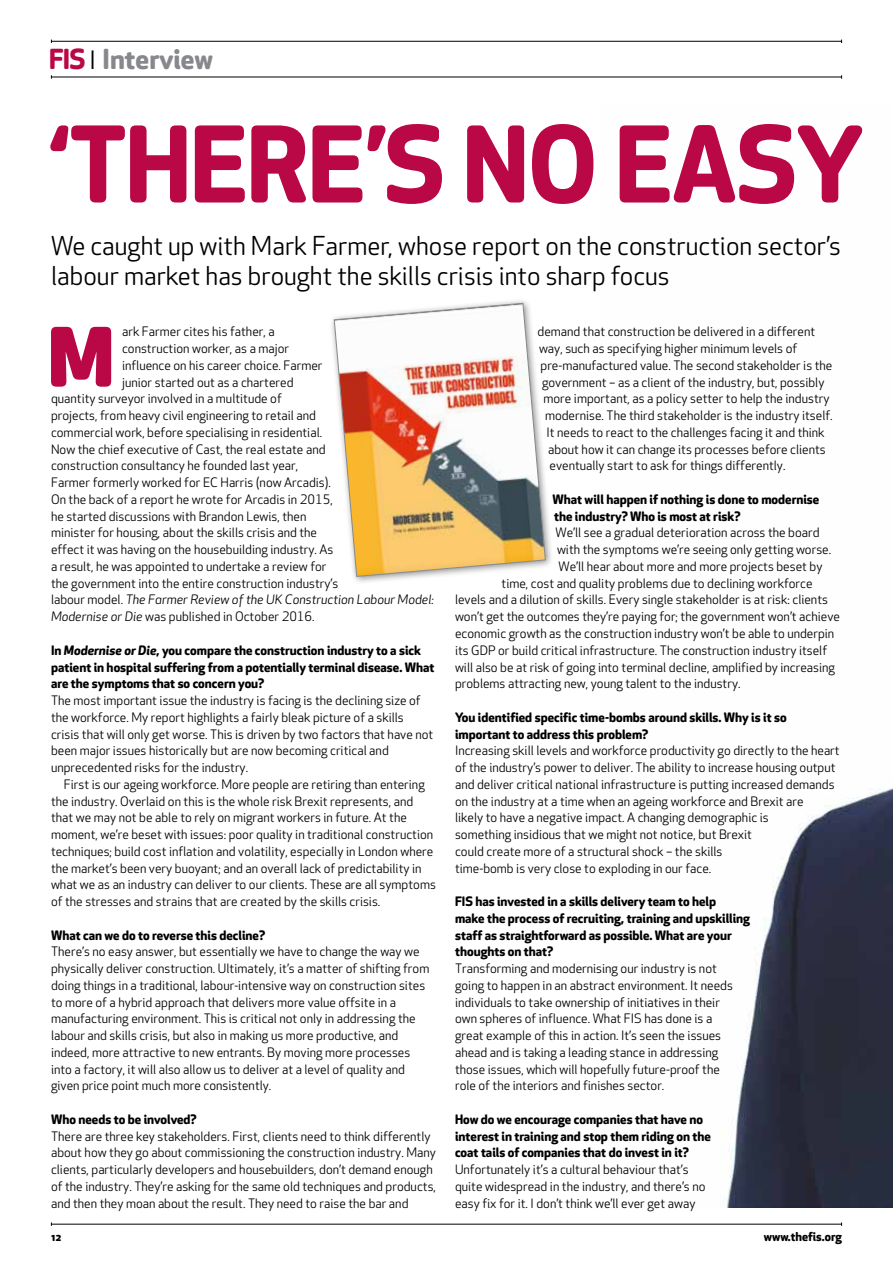
<style>
.page{position:relative;width:893px;height:1263px;background:#fff}
.page>*{position:absolute;margin:0;border:0;box-sizing:border-box;transform-origin:0 0}
.t1{font:700 102.75px "Apex Rounded";letter-spacing:-.01em;color:#b90845}
.t2{font:800 79.8px "Apex Rounded";color:#b90845}
.t3{font:700 27px "Apex Rounded";color:#86888c}
.t4{font:25.5px/30px "Apex Rounded";color:#000}
.t5{font:12.75px/16.8px "Apex Rounded";color:#000}
.t6{font:700 12.75px/16.8px "Apex Rounded";color:#000}
.t7{font:italic 12.75px "Apex Rounded";color:#000}
.t8{font:700 12px "Apex Rounded";color:#000}
.s1{color:#b90845}
.s2{color:#000}
.s3{font-style:normal}
.s4{font-style:italic}
</style>
<div class="page">
<img style="left:726px;top:788px;width:167px;height:420px">
<hr style="left:51px;top:41px;width:791px;height:1px;background:#000">
<hr style="left:51px;top:77px;width:791px;height:1px;background:#000">
<div style="left:328px;top:298px;width:226px;height:287px;background:#000;opacity:.45"></div>
<img style="left:333px;top:302px;width:213px;height:275px">
<hr style="left:51px;top:1224px;width:791px;height:1px;background:#000">
<h3 class="t3" style="left:49px;top:44px;width:165px"><span class="s1">FIS</span> <span class="s2">❘</span> Interview</h3>
<h1 class="t1" style="left:50px;top:104px;width:815px">‘THERE’S NO EASY</h1>
<h3 class="t4" style="left:51px;top:232px;width:791px">We caught up with Mark Farmer, whose report on the construction sector’s labour market has brought the skills crisis into sharp focus</h3>
<h2 class="t2" style="left:48px;top:313px;width:68px">M</h2>
<p class="t5" style="left:122px;top:324px;width:154px">ark Farmer cites his father, a</p>
<p class="t5" style="left:537px;top:324px;width:279px">demand that construction be delivered in a different</p>
<p class="t5" style="left:539px;top:341px;width:260px">way, such as specifying higher minimum levels of</p>
<p class="t5" style="left:540px;top:357px;width:293px">pre-manufactured value. The second stakeholder is the</p>
<p class="t5" style="left:542px;top:374px;width:284px">government – as a client of the industry, but, possibly</p>
<p class="t5" style="left:543px;top:391px;width:288px">more important, as a policy setter to help the industry</p>
<p class="t5" style="left:545px;top:408px;width:289px">modernise. The third stakeholder is the industry itself.</p>
<p class="t5" style="left:546px;top:424px;width:280px">It needs to react to the challenges facing it and think</p>
<p class="t5" style="left:548px;top:441px;width:279px">about how it can change its processes before clients</p>
<p class="t5" style="left:549px;top:458px;width:237px">eventually start to ask for things differently.</p>
<p class="t6" style="left:552px;top:491px;width:268px">What will happen if nothing is done to modernise the industry? Who is most at risk?</p>
<p class="t5" style="left:556px;top:525px;width:266px">We’ll see a gradual deterioration across the board</p>
<p class="t5" style="left:557px;top:542px;width:276px">with the symptoms we’re seeing only getting worse.</p>
<p class="t5" style="left:559px;top:558px;width:265px">We’ll hear about more and more projects beset by</p>
<p class="t5" style="left:502px;top:575px;width:313px">time, cost and quality problems due to declining workforce</p>
<p class="t5" style="left:455px;top:592px;width:374px">levels and a dilution of skills. Every single stakeholder is at risk: clients</p>
<p class="t5" style="left:455px;top:609px;width:386px">won’t get the outcomes they’re paying for; the government won’t achieve</p>
<p class="t5" style="left:455px;top:625px;width:381px">economic growth as the construction industry won’t be able to underpin</p>
<p class="t5" style="left:455px;top:642px;width:374px">its GDP or build critical infrastructure. The construction industry itself</p>
<p class="t5" style="left:455px;top:659px;width:382px">will also be at risk of going into terminal decline, amplified by increasing</p>
<p class="t5" style="left:455px;top:676px;width:287px">problems attracting new, young talent to the industry.</p>
<p class="t6" style="left:455px;top:709px;width:333px">You identified specific time-bombs around skills. Why is it so important to address this problem?</p>
<p class="t5" style="left:455px;top:743px;width:386px">Increasing skill levels and workforce productivity go directly to the heart of the industry’s power to deliver. The ability to increase housing output and deliver critical national infrastructure is putting increased demands on the industry at a time when an ageing workforce and Brexit are<br>likely to have a negative impact. A changing demographic is<br>something insidious that we might not notice, but Brexit<br>could create more of a structural shock – the skills<br>time-bomb is very close to exploding in our face.</p>
<p class="t6" style="left:455px;top:893px;width:297px">FIS has invested in a skills delivery team to help<br>make the process of recruiting, training and upskilling staff as straightforward as possible. What are your thoughts on that?</p>
<p class="t5" style="left:455px;top:960px;width:279px">Transforming and modernising our industry is not going to happen in an abstract environment. It needs individuals to take ownership of initiatives in their own spheres of influence. What FIS has done is a great example of this in action. It’s seen the issues ahead and is taking a leading stance in addressing those issues, which will hopefully future-proof the role of the interiors and finishes sector.</p>
<p class="t6" style="left:455px;top:1111px;width:257px">How do we encourage companies that have no interest in training and stop them riding on the coat tails of companies that do invest in it?</p>
<p class="t5" style="left:455px;top:1161px;width:252px">Unfortunately it’s a cultural behaviour that’s quite widespread in the industry, and there’s no easy fix for it. I don’t think we’ll ever get away</p>
<p class="t5" style="left:122px;top:341px;width:169px">construction worker, as a major</p>
<p class="t5" style="left:122px;top:357px;width:202px">influence on his career choice. Farmer</p>
<p class="t5" style="left:122px;top:374px;width:173px">junior started out as a chartered</p>
<p class="t5" style="left:51px;top:391px;width:232px">quantity surveyor involved in a multitude of</p>
<p class="t5" style="left:51px;top:408px;width:266px">projects, from heavy civil engineering to retail and</p>
<p class="t5" style="left:51px;top:424px;width:273px">commercial work, before specialising in residential.</p>
<p class="t5" style="left:51px;top:441px;width:276px">Now the chief executive of Cast, the real estate and</p>
<p class="t5" style="left:51px;top:458px;width:249px">construction consultancy he founded last year,</p>
<p class="t5" style="left:51px;top:475px;width:281px">Farmer formerly worked for EC Harris (now Arcadis).</p>
<p class="t5" style="left:51px;top:491px;width:283px">On the back of a report he wrote for Arcadis in 2015,</p>
<p class="t5" style="left:51px;top:508px;width:257px">he started discussions with Brandon Lewis, then</p>
<p class="t5" style="left:51px;top:525px;width:268px">minister for housing, about the skills crisis and the</p>
<p class="t5" style="left:51px;top:542px;width:284px">effect it was having on the housebuilding industry. As</p>
<p class="t5" style="left:51px;top:558px;width:277px">a result, he was appointed to undertake a review for</p>
<p class="t5" style="left:51px;top:575px;width:289px">the government into the entire construction industry’s</p>
<p class="t7" style="left:51px;top:593px;width:384px"><span class="s3">labour model.</span> The Farmer Review of the UK Construction Labour Model:</p>
<p class="t5" style="left:51px;top:609px;width:265px"><span class="s4">Modernise or Die</span> was published in October 2016.</p>
<p class="t6" style="left:51px;top:642px;width:385px">In <span class="s4">Modernise or Die</span>, you compare the construction industry to a sick patient in hospital suffering from a potentially terminal disease. What are the symptoms that so concern you?</p>
<p class="t5" style="left:51px;top:692px;width:384px">The most important issue the industry is facing is the declining size of the workforce. My report highlights a fairly bleak picture of a skills crisis that will only get worse. This is driven by two factors that have not been major issues historically but are now becoming critical and unprecedented risks for the industry.</p>
<p class="t5" style="left:51px;top:776px;width:386px;text-indent:13px">First is our ageing workforce. More people are retiring than entering the industry. Overlaid on this is the whole risk Brexit represents, and that we may not be able to rely on migrant workers in future. At the moment, we’re beset with issues: poor quality in traditional construction techniques; build cost inflation and volatility, especially in London where the market’s been very buoyant; and an overall lack of predictability in what we as an industry can deliver to our clients. These are all symptoms of the stresses and strains that are created by the skills crisis.</p>
<p class="t6" style="left:51px;top:927px;width:216px">What can we do to reverse this decline?</p>
<p class="t5" style="left:51px;top:944px;width:380px">There’s no easy answer, but essentially we have to change the way we physically deliver construction. Ultimately, it’s a matter of shifting from doing things in a traditional, labour-intensive way on construction sites to more of a hybrid approach that delivers more value offsite in a manufacturing environment. This is critical not only in addressing the labour and skills crisis, but also in making us more productive, and indeed, more attractive to new entrants. By moving more processes into a factory, it will also allow us to deliver at a level of quality and given price point much more consistently.</p>
<p class="t6" style="left:51px;top:1111px;width:147px">Who needs to be involved?</p>
<p class="t5" style="left:51px;top:1128px;width:386px">There are three key stakeholders. First, clients need to think differently about how they go about commissioning the construction industry. Many clients, particularly developers and housebuilders, don’t demand enough of the industry. They’re asking for the same old techniques and products, and then they moan about the result. They need to raise the bar and</p>
<p class="t8" style="left:51px;top:1230px;width:12px">12</p>
<p class="t8" style="left:764px;top:1230px;width:80px">www.thefis.org</p>
</div>
